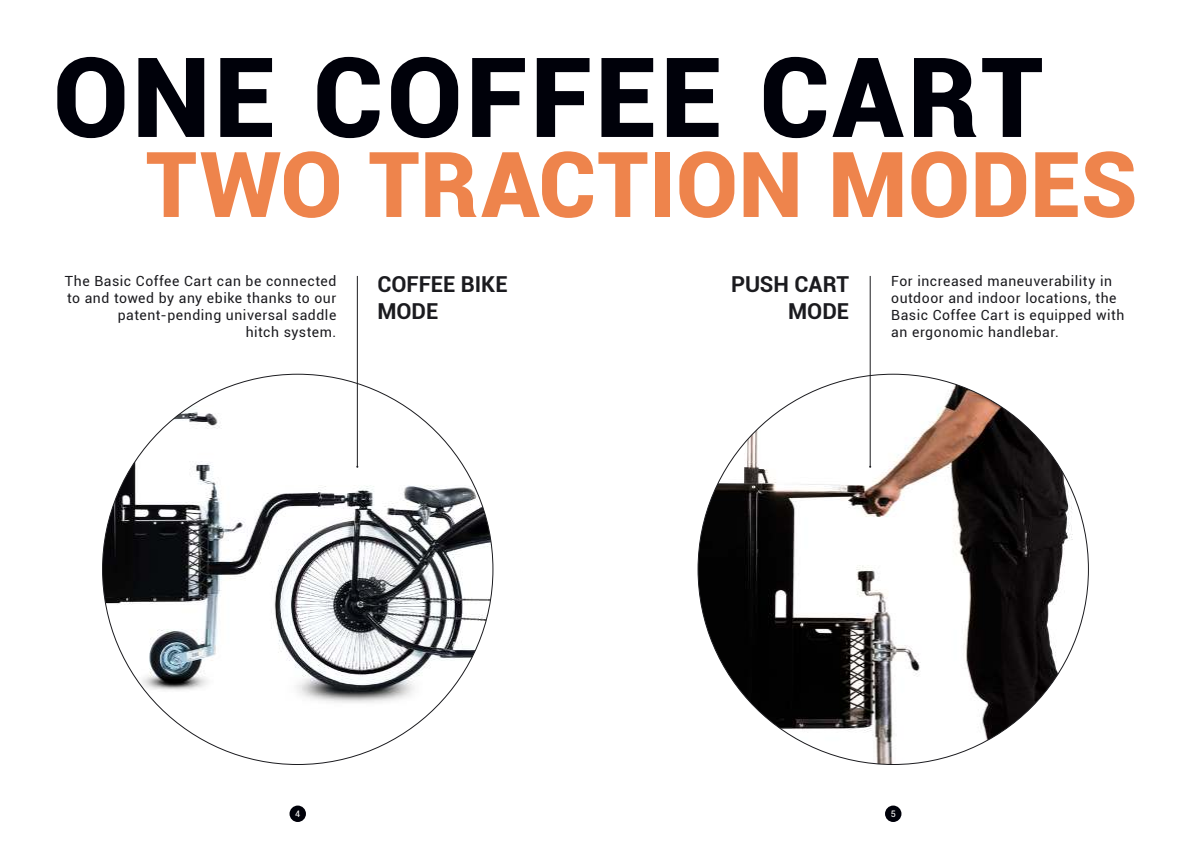
<style>
.page{position:relative;width:1191px;height:842px;background:#fff}
.page>*{position:absolute;margin:0;border:0;box-sizing:border-box;transform-origin:0 0}
.t1{font:900 111px "Roboto";letter-spacing:.025em;color:#00010a}
.t2{font:900 91px "Roboto";color:#ee844c}
.t3{font:700 22px/26.4px "Roboto";color:#1b1b1f}
.t4{font:14px/16.8px "Roboto";letter-spacing:.04em;color:#1b1b1f}
.t5{font:9px "Roboto";color:#fff}
</style>
<div class="page">
<img style="left:103px;top:374px;width:390px;height:390px;border-radius:195px">
<img style="left:698px;top:374px;width:390px;height:390px;border-radius:195px">
<hr style="left:357px;top:276px;width:1px;height:191px;background:#1b1b1f">
<hr style="left:870px;top:276px;width:1px;height:191px;background:#1b1b1f">
<div style="left:289px;top:805px;width:17px;height:17px;background:#00010a;border-radius:50%"></div>
<div style="left:885px;top:805px;width:16px;height:17px;background:#00010a;border-radius:50%"></div>
<h1 class="t1" style="left:53px;top:51px;width:992px">ONE COFFEE CART</h1>
<h2 class="t2" style="left:146px;top:147px;width:993px">TWO TRACTION MODES</h2>
<p class="t4" style="left:65px;top:274px;width:273px;text-align:right">The Basic Coffee Cart can be connected to and towed by any ebike thanks to our patent-pending universal saddle<br>hitch system.</p>
<h3 class="t3" style="left:377px;top:272px;width:132px">COFFEE BIKE<br>MODE</h3>
<h3 class="t3" style="left:731px;top:272px;width:120px;text-align:right">PUSH CART<br>MODE</h3>
<p class="t4" style="left:891px;top:274px;width:235px">For increased maneuverability in outdoor and indoor locations, the<br>Basic Coffee Cart is equipped with an ergonomic handlebar.</p>
<p class="t5" style="left:295px;top:810px;width:7px">4</p>
<p class="t5" style="left:890px;top:810px;width:7px">5</p>
</div>
